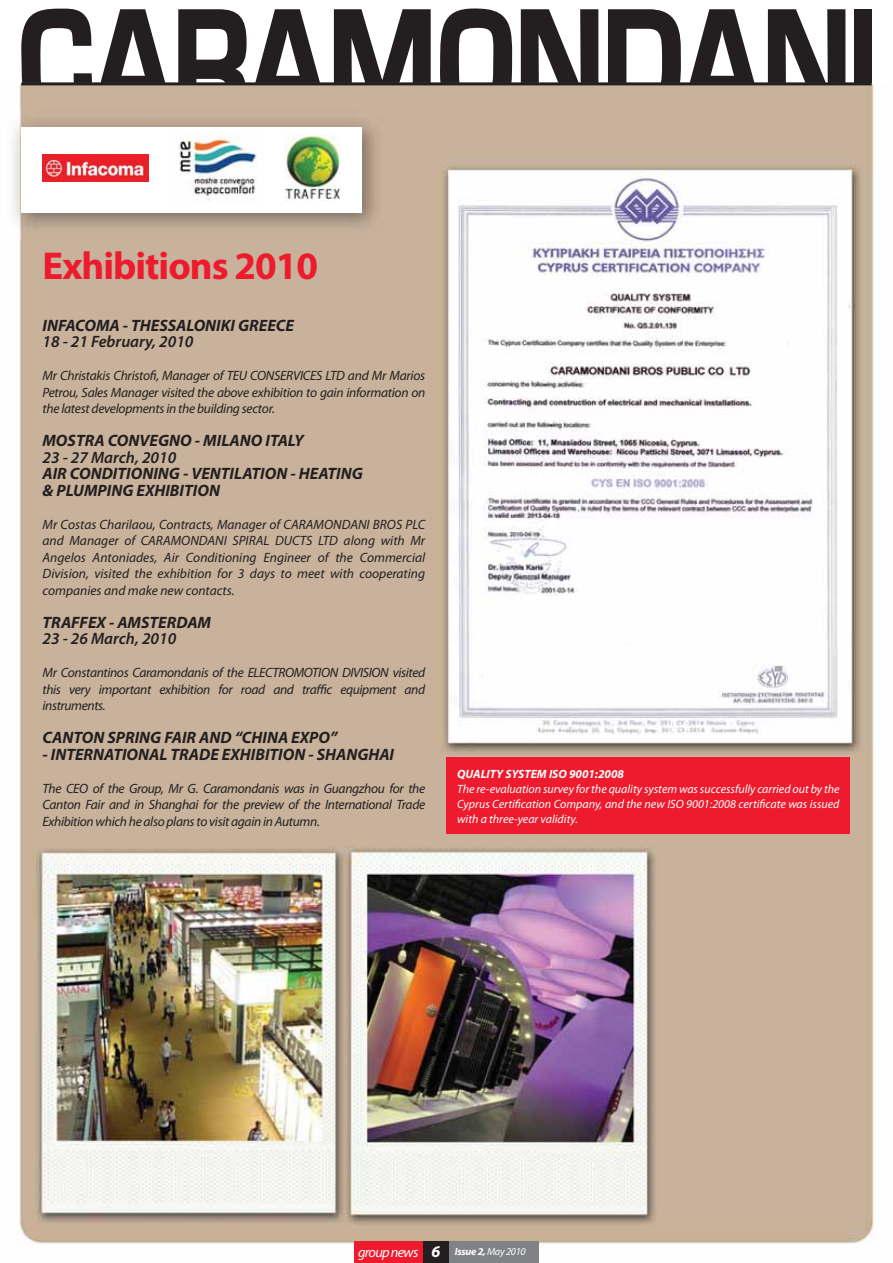
<style>
.page{position:relative;width:893px;height:1263px;background:#fff}
.page>*{position:absolute;margin:0;border:0;box-sizing:border-box;transform-origin:0 0}
.t1{font:700 39px "Myriad Pro";letter-spacing:-.025em;color:#ed1b2d}
.t2{font:italic 700 16.5px/16.5px "Myriad Pro";color:#231f20}
.t3{font:italic 600 16.5px "Myriad Pro";color:#231f20}
.t4{font:italic 14.4px "Myriad Pro";letter-spacing:-.05em;color:#fff}
.t5{font:italic 13.5px/16.5px "Myriad Pro";letter-spacing:-.025em;color:#231f20;text-align:justify}
.t6{font:italic 12px/15px "Myriad Pro";color:#fff;text-align:justify}
.t7{font:italic 700 12px "Myriad Pro";color:#fff}
.s1{font-weight:700;font-size:16.5px}
.s2{font-weight:700;font-size:10.5px}
.s3{font-size:10.5px}
</style>
<div class="page">
<img style="left:17px;top:85px;width:857px;height:1159px">
<svg style="left:21px;top:9px;width:71px;height:73px"></svg>
<svg style="left:101px;top:9px;width:64px;height:73px"></svg>
<svg style="left:178px;top:9px;width:69px;height:73px"></svg>
<svg style="left:255px;top:9px;width:65px;height:73px"></svg>
<svg style="left:334px;top:9px;width:97px;height:73px"></svg>
<svg style="left:440px;top:9px;width:72px;height:73px"></svg>
<svg style="left:521px;top:9px;width:77px;height:73px"></svg>
<svg style="left:608px;top:9px;width:73px;height:73px"></svg>
<svg style="left:690px;top:9px;width:64px;height:73px"></svg>
<svg style="left:768px;top:9px;width:77px;height:73px"></svg>
<div style="left:855px;top:9px;width:17px;height:74px;background:#231f20"></div>
<div style="left:422px;top:1241px;width:28px;height:22px;background:#231f20"></div>
<div style="left:354px;top:1241px;width:68px;height:22px;background:#ed1b2d"></div>
<div style="left:450px;top:1241px;width:89px;height:22px;background:#808285"></div>
<div style="left:446px;top:757px;width:404px;height:76px;background:#ed1b2d"></div>
<img style="left:13px;top:109px;width:375px;height:131px">
<div style="left:21px;top:128px;width:340px;height:85px;background:#fff"></div>
<img style="left:285px;top:136px;width:55px;height:64px">
<img style="left:179px;top:133px;width:78px;height:68px">
<img style="left:43px;top:154px;width:106px;height:28px">
<hr style="left:21px;top:82px;width:851px;height:3px;background:#231f20">
<h1 class="t1" style="left:43px;top:251px;width:277px">Exhibitions 2010</h1>
<p class="t2" style="left:43px;top:318px;width:253px">INFACOMA - THESSALONIKI GREECE</p>
<p class="t3" style="left:43px;top:335px;width:152px">18 - 21 February, 2010</p>
<p class="t5" style="left:43px;top:369px;width:384px">Mr Christakis Christofi, Manager of TEU CONSERVICES LTD and Mr Marios Petrou, Sales Manager visited the above exhibition to gain information on the latest developments in the building sector.</p>
<p class="t2" style="left:43px;top:434px;width:263px">MOSTRA CONVEGNO - MILANO ITALY</p>
<p class="t3" style="left:43px;top:451px;width:135px">23 - 27 March, 2010</p>
<p class="t2" style="left:43px;top:467px;width:322px">AIR CONDITIONING - VENTILATION - HEATING &amp; PLUMPING EXHIBITION</p>
<p class="t5" style="left:43px;top:517px;width:384px">Mr Costas Charilaou, Contracts, Manager of CARAMONDANI BROS PLC and Manager of CARAMONDANI SPIRAL DUCTS LTD along with Mr Angelos Antoniades, Air Conditioning Engineer of the Commercial Division, visited the exhibition for 3 days to meet with cooperating companies and make new contacts.</p>
<p class="t2" style="left:43px;top:615px;width:170px">TRAFFEX - AMSTERDAM</p>
<p class="t3" style="left:43px;top:632px;width:135px">23 - 26 March, 2010</p>
<p class="t5" style="left:43px;top:666px;width:384px">Mr Constantinos Caramondanis of the ELECTROMOTION DIVISION visited this very important exhibition for road and traffic equipment and instruments.</p>
<p class="t2" style="left:43px;top:731px;width:296px">CANTON SPRING FAIR AND “CHINA EXPO”</p>
<p class="t2" style="left:43px;top:747px;width:353px">- INTERNATIONAL TRADE EXHIBITION - SHANGHAI</p>
<p class="t5" style="left:43px;top:781px;width:384px">The CEO of the Group, Mr G. Caramondanis was in Guangzhou for the Canton Fair and in Shanghai for the preview of the International Trade Exhibition which he also plans to visit again in Autumn.</p>
<p class="t7" style="left:457px;top:770px;width:168px">QUALITY SYSTEM ISO 9001:2008</p>
<p class="t6" style="left:457px;top:783px;width:384px">The re-evaluation survey for the quality system was successfully carried out by the Cyprus Certification Company, and the new ISO 9001:2008 certificate was issued with a three-year validity.</p>
<p class="t4" style="left:358px;top:1246px;width:169px">group news <span class="s1">6</span> <span class="s2">Issue 2,</span> <span class="s3">May 2010</span></p>
</div>
